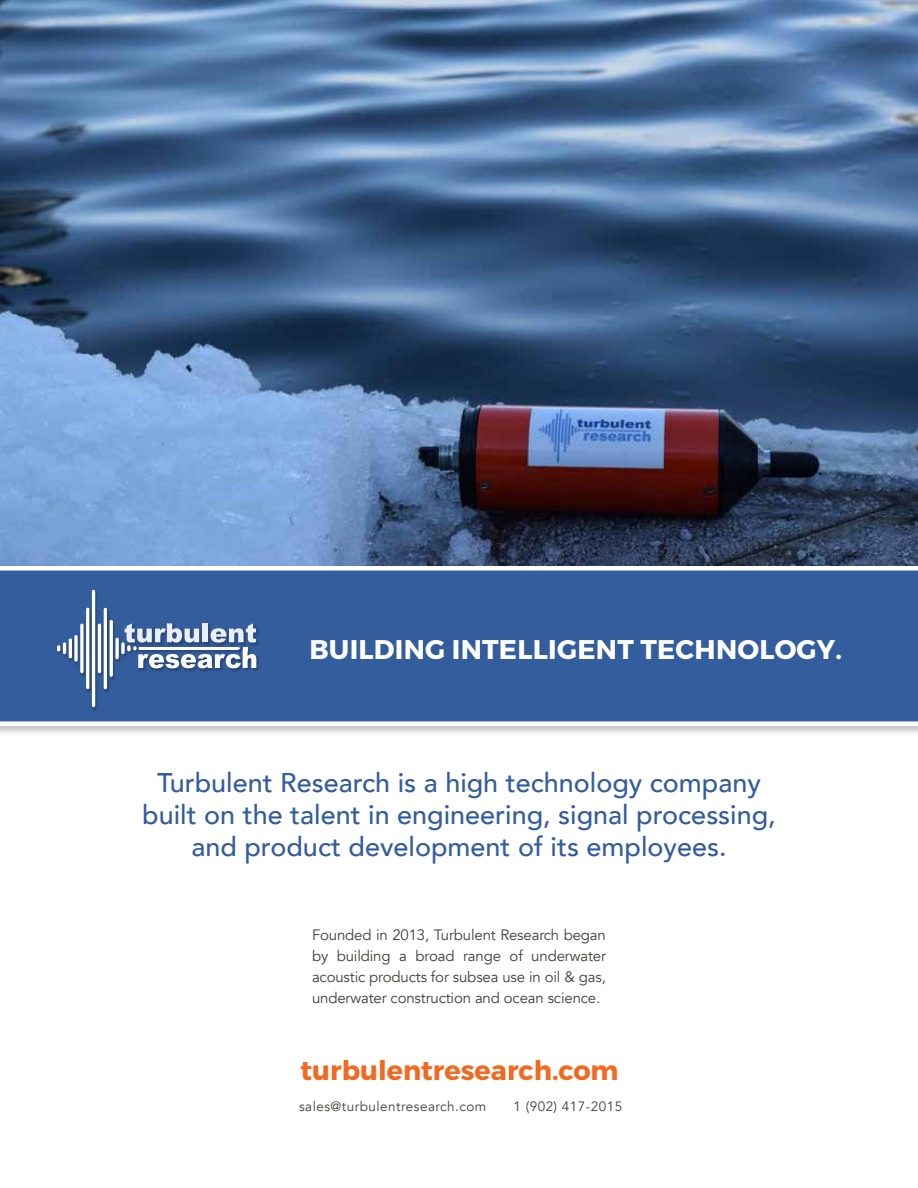
<style>
.page{position:relative;width:918px;height:1188px;background:#fff}
.page>*{position:absolute;margin:0;border:0;box-sizing:border-box;transform-origin:0 0}
.t1{font:500 27px/32.4px "Avenir";color:#345d9d;text-align:center}
.t2{font:700 27px "Montserrat";letter-spacing:.01em;color:#fff}
.t3{font:700 27px "Montserrat";color:#f26921}
.t4{font:15px/21px "Avenir";letter-spacing:-.01em;color:#423f3c;text-align:justify}
.t5{font:13.5px "Avenir";letter-spacing:.035em;color:#423f3c}
</style>
<div class="page">
<img style="left:0;top:0;width:918px;height:564px">
<div style="left:0;top:564px;width:918px;height:173px;background:#000;opacity:.25"></div>
<svg style="left:0;top:564px;width:918px;height:164px;background:#4369a3"></svg>
<img style="left:56px;top:588px;width:205px;height:124px">
<svg style="left:57px;top:642px;width:9px;height:12px"></svg>
<hr style="left:69px;top:638px;width:3px;height:20px;background:#fff;border-radius:2px">
<svg style="left:74px;top:635px;width:4px;height:27px"></svg>
<svg style="left:80px;top:624px;width:4px;height:49px"></svg>
<hr style="left:98px;top:624px;width:3px;height:49px;background:#fff;border-radius:2px">
<svg style="left:115px;top:638px;width:4px;height:21px"></svg>
<svg style="left:121px;top:642px;width:4px;height:12px"></svg>
<hr style="left:86px;top:608px;width:3px;height:81px;background:#fff;border-radius:2px">
<hr style="left:104px;top:608px;width:3px;height:81px;background:#fff;border-radius:2px">
<hr style="left:110px;top:620px;width:3px;height:57px;background:#fff;border-radius:2px">
<hr style="left:92px;top:590px;width:3px;height:117px;background:#fff;border-radius:2px">
<img style="left:124px;top:622px;width:16px;height:25px">
<img style="left:166px;top:622px;width:21px;height:1px">
<img style="left:201px;top:622px;width:12px;height:1px">
<img style="left:244px;top:622px;width:17px;height:25px">
<svg style="left:125px;top:623px;width:131px;height:45px"></svg>
<h1 class="t2" style="left:309px;top:633px;width:534px">BUILDING INTELLIGENT TECHNOLOGY.</h1>
<h1 class="t1" style="left:142px;top:765px;width:635px">Turbulent Research is a high technology company built on the talent in engineering, signal processing, and product development of its employees.</h1>
<p class="t4" style="left:312px;top:925px;width:296px">Founded in 2013, Turbulent Research began by building a broad range of underwater acoustic products for subsea use in oil &amp; gas, underwater construction and ocean science.</p>
<h1 class="t3" style="left:301px;top:1054px;width:320px">turbulentresearch.com</h1>
<p class="t5" style="left:299px;top:1098px;width:189px">sales@turbulentresearch.com</p>
<p class="t5" style="left:514px;top:1098px;width:110px">1 (902) 417-2015</p>
</div>
